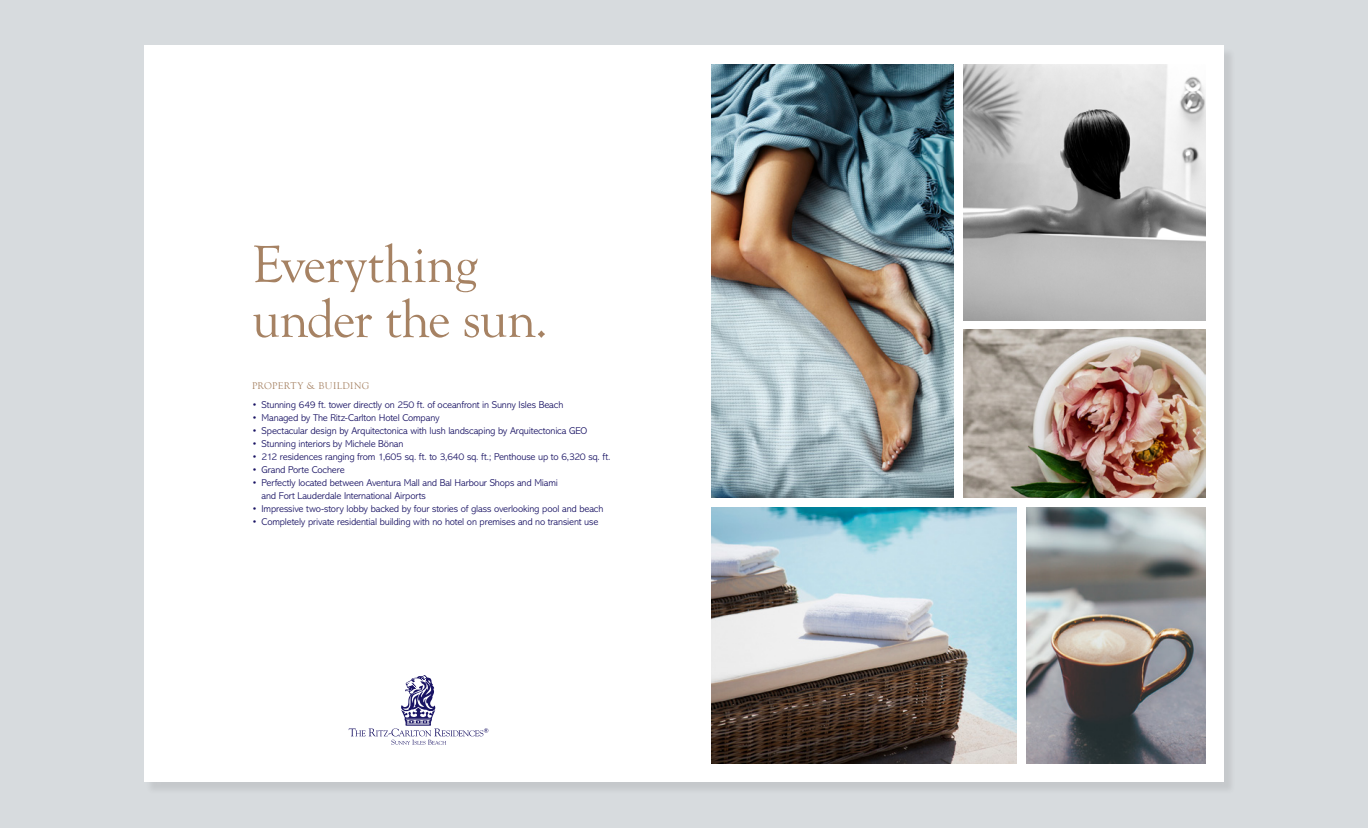
<style>
.page{position:relative;width:1368px;height:828px;background:#d7dbde}
.page>*{position:absolute;margin:0;border:0;box-sizing:border-box;transform-origin:0 0}
.t1{font:54px/55px "Goudy Old Style T";letter-spacing:-.025em;color:#a68263}
.t2{font:300 10px/13px "Abadi";letter-spacing:-.015em;color:#191364}
.t3{font:10px "Goudy Old Style T";letter-spacing:.03em;color:#a68263}
</style>
<div class="page">
<div style="left:146px;top:47px;width:1090px;height:747px;background:#c8cccf"></div>
<div style="left:144px;top:46px;width:1080px;height:736px;background:#fff"></div>
<img style="left:963px;top:64px;width:242px;height:257px">
<img style="left:712px;top:507px;width:305px;height:257px">
<img style="left:1026px;top:507px;width:179px;height:257px">
<img style="left:712px;top:64px;width:242px;height:434px">
<img style="left:963px;top:330px;width:242px;height:168px">
<svg style="left:349px;top:675px;width:139px;height:70px"></svg>
<p class="t1" style="left:252px;top:238px;width:297px">Everything under the sun.</p>
<p class="t3" style="left:252px;top:380px;width:119px">PROPERTY &amp; BUILDING</p>
<p class="t2" style="left:252px;top:398px;width:313px">• Stunning 649 ft. tower directly on 250 ft. of oceanfront in Sunny Isles Beach</p>
<p class="t2" style="left:252px;top:411px;width:189px">• Managed by The Ritz-Carlton Hotel Company</p>
<p class="t2" style="left:252px;top:424px;width:337px">• Spectacular design by Arquitectonica with lush landscaping by Arquitectonica GEO</p>
<p class="t2" style="left:252px;top:437px;width:153px">• Stunning interiors by Michele Bönan</p>
<p class="t2" style="left:252px;top:450px;width:360px">• 212 residences ranging from 1,605 sq. ft. to 3,640 sq. ft.; Penthouse up to 6,320 sq. ft.</p>
<p class="t2" style="left:252px;top:463px;width:94px">• Grand Porte Cochere</p>
<p class="t2" style="left:262px;top:476px;width:298px;text-indent:-10px">• Perfectly located between Aventura Mall and Bal Harbour Shops and Miami and Fort Lauderdale International Airports</p>
<p class="t2" style="left:252px;top:502px;width:353px">• Impressive two-story lobby backed by four stories of glass overlooking pool and beach</p>
<p class="t2" style="left:252px;top:515px;width:348px">• Completely private residential building with no hotel on premises and no transient use</p>
</div>
